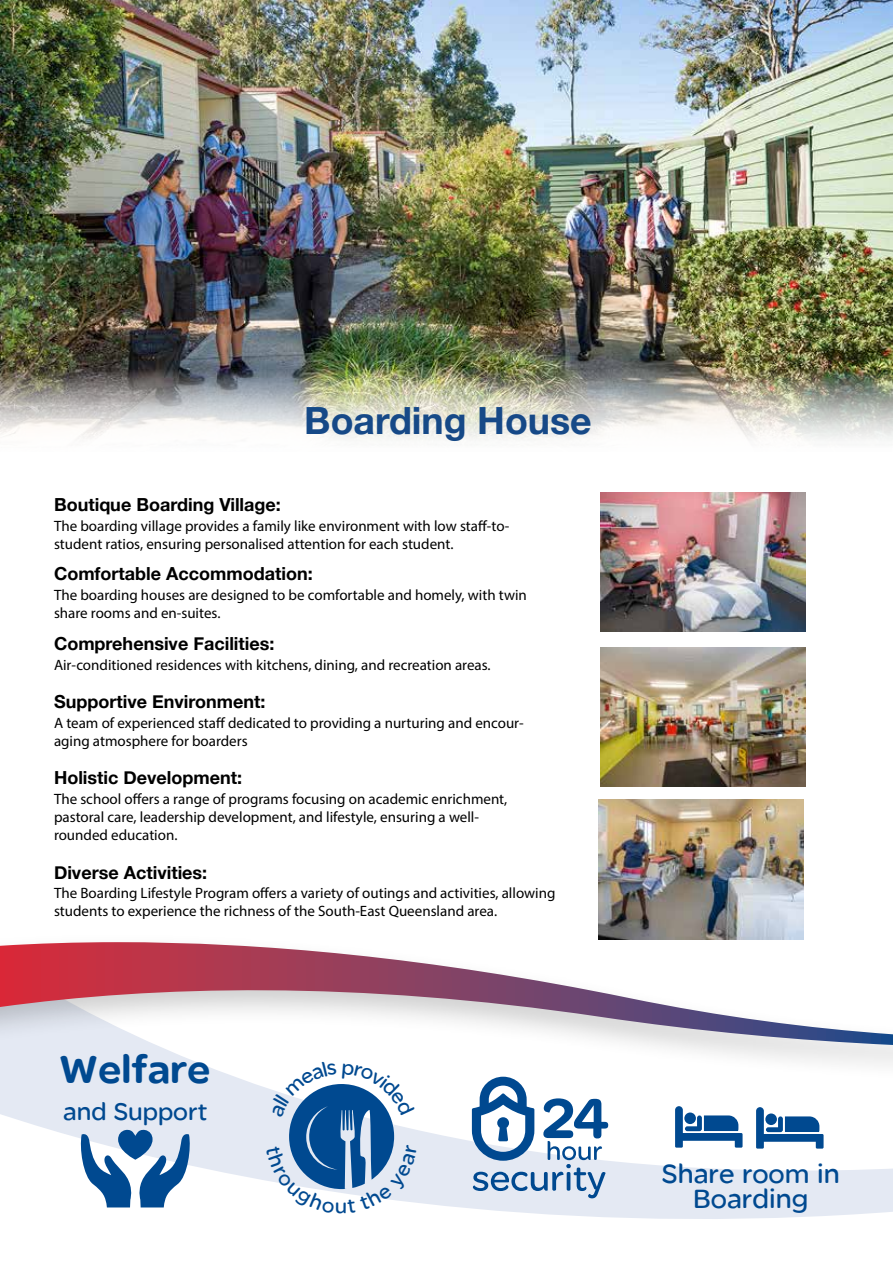
<style>
.page{position:relative;width:893px;height:1263px;background:#fff}
.page>*{position:absolute;margin:0;border:0;box-sizing:border-box;transform-origin:0 0}
.t1{font:900 41.4px "SE Optimist";color:#004990}
.t2{font:700 37.5px "Helvetica Neue";color:#164987}
.t3{font:28.5px/25.5px "SE Optimist";color:#004990;text-align:center}
.t4{font:26.1px "SE Optimist";color:#004990}
.t5{font:700 18px "Helvetica Neue";color:#000}
.t6{font:15px/18px "Myriad Pro";color:#000}
</style>
<div class="page">
<img style="left:0;top:0;width:893px;height:440px">
<svg style="left:32px;top:1124px;width:861px;height:95px;fill:#e4e9f3"></svg>
<div style="left:0;top:886px;width:893px;height:238px;background:#000;opacity:.2"></div>
<svg style="left:0;top:942px;width:893px;height:103px"></svg>
<svg style="left:472px;top:1077px;width:136px;height:121px"></svg>
<svg style="left:79px;top:1128px;width:113px;height:79px"></svg>
<svg style="left:756px;top:1107px;width:68px;height:41px"></svg>
<svg style="left:675px;top:1106px;width:68px;height:41px"></svg>
<img style="left:600px;top:492px;width:205px;height:140px">
<img style="left:600px;top:647px;width:205px;height:140px">
<img style="left:599px;top:799px;width:205px;height:140px">
<svg style="left:266px;top:1061px;width:151px;height:153px"></svg>
<h2 class="t2" style="left:304px;top:397px;width:289px">Boarding House</h2>
<p class="t5" style="left:54px;top:494px;width:228px">Boutique Boarding Village:</p>
<p class="t6" style="left:54px;top:517px;width:457px">The boarding village provides a family like environment with low staff-to&shy;student ratios, ensuring personalised attention for each student.</p>
<p class="t5" style="left:54px;top:562px;width:260px">Comfortable Accommodation:</p>
<p class="t6" style="left:54px;top:585px;width:474px">The boarding houses are designed to be comfortable and homely, with twin share rooms and en-suites.</p>
<p class="t5" style="left:54px;top:632px;width:222px">Comprehensive Facilities:</p>
<p class="t6" style="left:54px;top:655px;width:438px">Air-conditioned residences with kitchens, dining, and recreation areas.</p>
<p class="t5" style="left:54px;top:690px;width:213px">Supportive Environment:</p>
<p class="t6" style="left:54px;top:713px;width:471px">A team of experienced staff dedicated to providing a nurturing and encour&shy;aging atmosphere for boarders</p>
<p class="t5" style="left:54px;top:767px;width:190px">Holistic Development:</p>
<p class="t6" style="left:54px;top:790px;width:455px">The school offers a range of programs focusing on academic enrichment, pastoral care, leadership development, and lifestyle, ensuring a well&shy;rounded education.</p>
<p class="t5" style="left:54px;top:861px;width:155px">Diverse Activities:</p>
<p class="t6" style="left:54px;top:884px;width:503px">The Boarding Lifestyle Program offers a variety of outings and activities, allowing students to experience the richness of the South-East Queensland area.</p>
<h1 class="t1" style="left:59px;top:1047px;width:153px">Welfare</h1>
<h3 class="t4" style="left:63px;top:1097px;width:146px">and Support</h3>
<h3 class="t3" style="left:662px;top:1160px;width:179px">Share room in<br>Boarding</h3>
</div>
